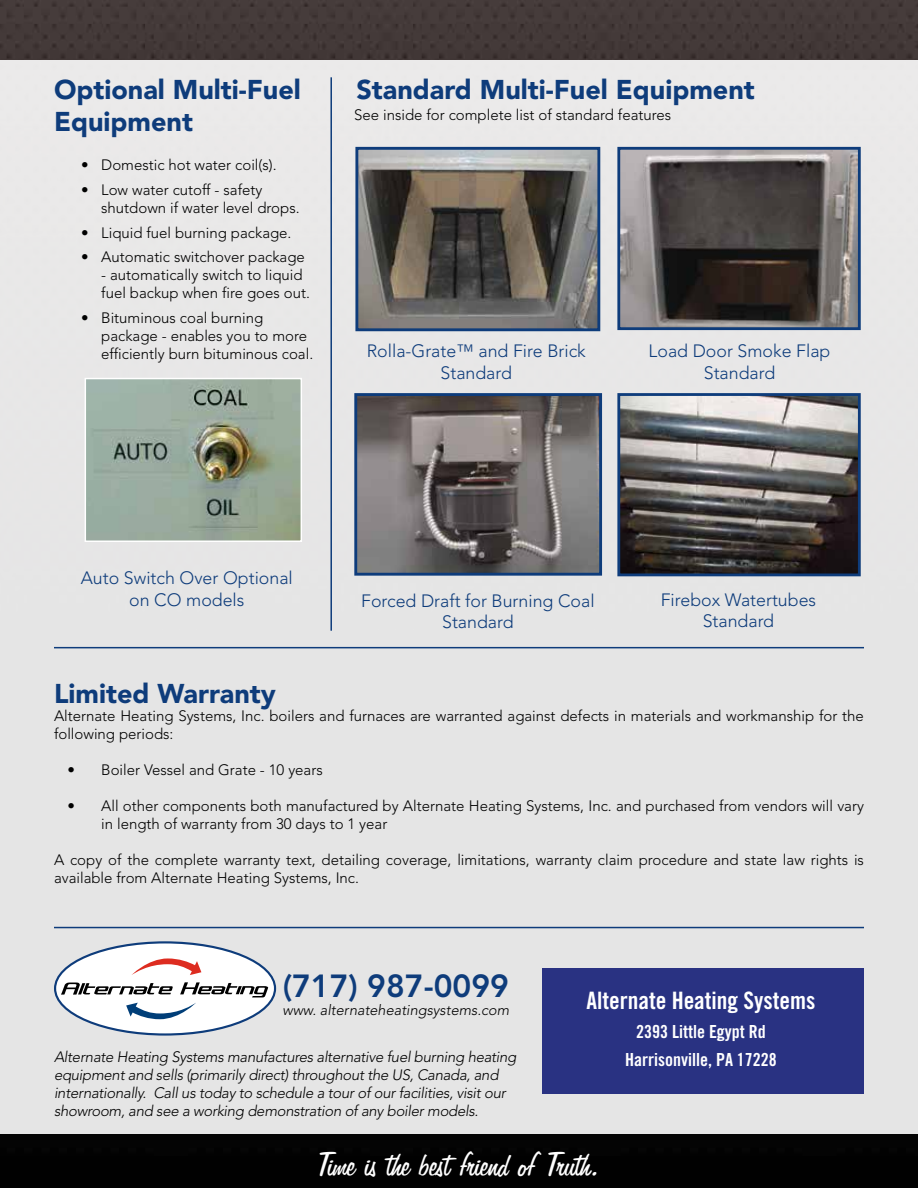
<style>
.page{position:relative;width:918px;height:1188px;background:#fff}
.page>*{position:absolute;margin:0;border:0;box-sizing:border-box;transform-origin:0 0}
.t1{font:39px "Freehand 575 BT Regular B";color:#fff}
.t2{font:800 31.8px "Avenir";color:#0e3c7b}
.t3{font:900 27px/32.4px "Avenir";color:#0e3c7b}
.t4{font:24px "Trade Gothic Bold Cond Twenty";color:#fff}
.t5{font:18px/28.5px "Trade Gothic Bold Cond Twenty";color:#fff;text-align:center}
.t6{font:300 17.85px/21.3px "Avenir";color:#0e3c7b;text-align:center}
.t7{font:300 15px/18px "Avenir";color:#000}
.t8{font:italic 300 15px/18px "Avenir";letter-spacing:-.02em;color:#000}
.t9{font:italic 300 14.55px "Avenir";color:#000}
</style>
<div class="page">
<img style="left:0;top:0;width:918px;height:1188px">
<div style="left:0;top:61px;width:918px;height:1073px;background:#e5e5e5"></div>
<div style="left:55px;top:942px;width:220px;height:93px;background:#fff;border-radius:50%"></div>
<hr style="left:54px;top:647px;width:810px;height:1px;background:#0e3c7b">
<hr style="left:330px;top:77px;width:2px;height:554px;background:#0e3c7b">
<hr style="left:54px;top:927px;width:810px;height:1px;background:#0e3c7b">
<img style="left:359px;top:151px;width:237px;height:176px">
<div style="left:355px;top:147px;width:245px;height:184px;border:3px solid #0e3c7b"></div>
<img style="left:621px;top:397px;width:236px;height:175px">
<div style="left:617px;top:393px;width:244px;height:183px;border:3px solid #0e3c7b"></div>
<img style="left:358px;top:397px;width:240px;height:175px">
<div style="left:354px;top:393px;width:248px;height:183px;border:3px solid #0e3c7b"></div>
<img style="left:621px;top:151px;width:236px;height:175px">
<div style="left:617px;top:147px;width:244px;height:183px;border:3px solid #0e3c7b"></div>
<svg style="left:132px;top:958px;width:69px;height:17px"></svg>
<svg style="left:61px;top:982px;width:207px;height:37px"></svg>
<div style="left:542px;top:969px;width:322px;height:125px;background:#293282"></div>
<img style="left:88px;top:381px;width:211px;height:158px">
<div style="left:85px;top:378px;width:217px;height:164px;border:2px solid #fff"></div>
<h3 class="t3" style="left:54px;top:73px;width:248px">Optional Multi-Fuel<br>Equipment</h3>
<h3 class="t3" style="left:356px;top:73px;width:400px">Standard Multi-Fuel Equipment</h3>
<p class="t7" style="left:354px;top:106px;width:319px">See inside for complete list of standard features</p>
<p class="t7" style="left:81px;top:156px;width:197px">• Domestic hot water coil(s).</p>
<p class="t7" style="left:101px;top:181px;width:200px;text-indent:-20px">• Low water cutoff - safety shutdown if water level drops.</p>
<p class="t7" style="left:81px;top:223px;width:212px">• Liquid fuel burning package.</p>
<p class="t7" style="left:81px;top:248px;width:225px">• Automatic switchover package</p>
<p class="t7" style="left:101px;top:266px;width:210px">- automatically switch to liquid fuel backup when fire goes out.</p>
<p class="t7" style="left:101px;top:309px;width:213px;text-indent:-20px">• Bituminous coal burning package - enables you to more efficiently burn bituminous coal.</p>
<p class="t6" style="left:367px;top:340px;width:221px">Rolla-Grate™ and Fire Brick<br>Standard</p>
<p class="t6" style="left:649px;top:340px;width:183px">Load Door Smoke Flap<br>Standard</p>
<p class="t6" style="left:81px;top:568px;width:214px">Auto Switch Over Optional on CO models</p>
<p class="t6" style="left:361px;top:590px;width:235px">Forced Draft for Burning Coal<br>Standard</p>
<p class="t6" style="left:661px;top:589px;width:157px">Firebox Watertubes<br>Standard</p>
<h3 class="t3" style="left:54px;top:677px;width:223px">Limited Warranty</h3>
<p class="t7" style="left:54px;top:707px;width:811px">Alternate Heating Systems, Inc. boilers and furnaces are warranted against defects in materials and workmanship for the following periods:</p>
<p class="t7" style="left:68px;top:761px;width:257px">• Boiler Vessel and Grate - 10 years</p>
<p class="t7" style="left:101px;top:797px;width:764px;text-indent:-34px">• All other components both manufactured by Alternate Heating Systems, Inc. and purchased from vendors will vary in length of warranty from 30 days to 1 year</p>
<p class="t7" style="left:54px;top:851px;width:812px">A copy of the complete warranty text, detailing coverage, limitations, warranty claim procedure and state law rights is available from Alternate Heating Systems, Inc.</p>
<h2 class="t2" style="left:283px;top:967px;width:228px">(717) 987-0099</h2>
<p class="t9" style="left:282px;top:1001px;width:228px">www. alternateheatingsystems.com</p>
<p class="t8" style="left:54px;top:1048px;width:464px">Alternate Heating Systems manufactures alternative fuel burning heating equipment and sells (primarily direct) throughout the US, Canada, and internationally. Call us today to schedule a tour of our facilities, visit our showroom, and see a working demonstration of any boiler models.</p>
<h3 class="t4" style="left:586px;top:986px;width:231px">Alternate Heating Systems</h3>
<p class="t5" style="left:625px;top:1017px;width:153px">2393 Little Egypt Rd<br>Harrisonville, PA 17228</p>
<h1 class="t1" style="left:316px;top:1143px;width:287px">Time is the best friend of Truth.</h1>
</div>
